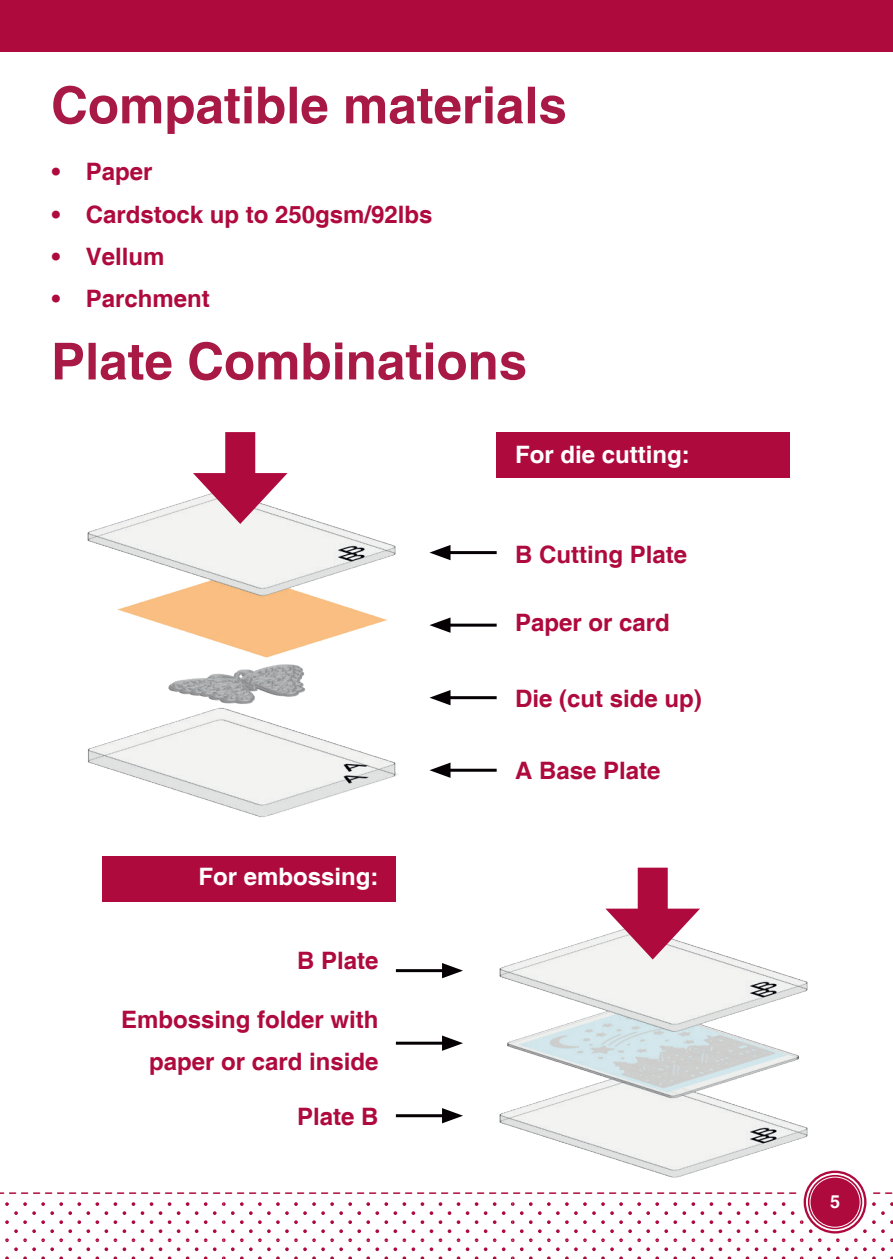
<style>
.page{position:relative;width:893px;height:1259px;background:#fff}
.page>*{position:absolute;margin:0;border:0;box-sizing:border-box;transform-origin:0 0}
.t1{font:700 51px "Helvetica";color:#a81946}
.t2{font:700 24px/42px "Helvetica";color:#af0a3d;text-align:right}
.t3{font:700 24px "Helvetica";color:#fff}
.t4{font:700 18px "Helvetica";color:#fff}
</style>
<div class="page">
<div style="left:102px;top:856px;width:294px;height:46px;background:#af0a3d"></div>
<div style="left:497px;top:432px;width:293px;height:46px;background:#af0a3d"></div>
<img style="left:87px;top:499px;width:312px;height:318px">
<img style="left:499px;top:935px;width:309px;height:231px">
<div style="left:225px;top:432px;width:30px;height:61px;background:#af0a3d"></div>
<svg style="left:193px;top:473px;width:95px;height:51px"></svg>
<div style="left:638px;top:867px;width:30px;height:61px;background:#af0a3d"></div>
<svg style="left:605px;top:908px;width:95px;height:51px"></svg>
<hr style="left:446px;top:551px;width:51px;height:3px;background:#050003">
<svg style="left:429px;top:545px;width:21px;height:15px"></svg>
<hr style="left:396px;top:1114px;width:51px;height:3px;background:#050003">
<svg style="left:442px;top:1108px;width:21px;height:15px"></svg>
<hr style="left:446px;top:623px;width:51px;height:3px;background:#050003">
<svg style="left:429px;top:617px;width:21px;height:16px"></svg>
<hr style="left:396px;top:1041px;width:51px;height:3px;background:#050003">
<svg style="left:442px;top:1035px;width:21px;height:16px"></svg>
<hr style="left:446px;top:696px;width:51px;height:3px;background:#050003">
<svg style="left:429px;top:690px;width:21px;height:15px"></svg>
<hr style="left:396px;top:969px;width:51px;height:3px;background:#050003">
<svg style="left:442px;top:963px;width:21px;height:15px"></svg>
<hr style="left:446px;top:768px;width:51px;height:3px;background:#050003">
<svg style="left:429px;top:762px;width:21px;height:16px"></svg>
<svg style="left:5px;top:1238px;width:888px;height:21px"></svg>
<div style="left:0;top:0;width:893px;height:52px;background:#af0a3d"></div>
<svg style="left:0;top:1166px;width:893px;height:68px"></svg>
<svg style="left:804px;top:1170px;width:62px;height:63px;background:#b82653"></svg>
<div style="left:806px;top:1173px;width:58px;height:58px;border:2px solid #fff;border-radius:50%"></div>
<div style="left:809px;top:1176px;width:52px;height:51px;border:1px solid #fff;border-radius:50%"></div>
<p class="t1" style="left:51px;top:74px;width:517px">Compatible materials</p>
<p class="t2" style="left:52px;top:152px;width:102px">• Paper</p>
<p class="t2" style="left:52px;top:194px;width:382px">• Cardstock up to 250gsm/92lbs</p>
<p class="t2" style="left:52px;top:236px;width:114px">• Vellum</p>
<p class="t2" style="left:52px;top:278px;width:160px">• Parchment</p>
<p class="t1" style="left:51px;top:330px;width:478px">Plate Combinations</p>
<p class="t3" style="left:515px;top:440px;width:176px">For die cutting:</p>
<p class="t2" style="left:515px;top:535px;width:174px">B Cutting Plate</p>
<p class="t2" style="left:515px;top:602px;width:156px">Paper or card</p>
<p class="t2" style="left:515px;top:678px;width:188px">Die (cut side up)</p>
<p class="t3" style="left:198px;top:862px;width:182px">For embossing:</p>
<p class="t2" style="left:297px;top:941px;width:83px">B Plate</p>
<p class="t2" style="left:121px;top:1000px;width:259px">Embossing folder with paper or card inside</p>
<p class="t2" style="left:297px;top:1096px;width:83px">Plate B</p>
<p class="t2" style="left:515px;top:750px;width:147px">A Base Plate</p>
<p class="t4" style="left:830px;top:1190px;width:12px">5</p>
</div>
